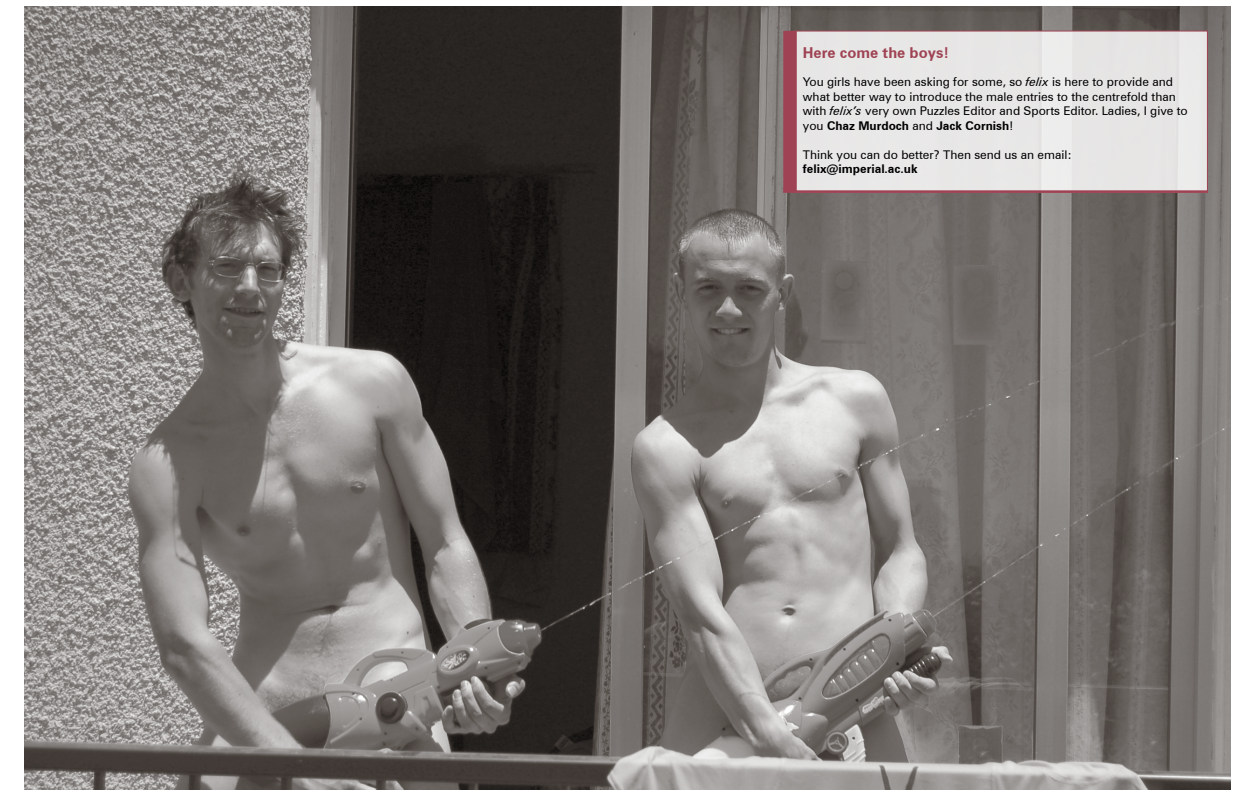
<style>
.page{position:relative;width:1255px;height:798px;background:#fff}
.page>*{position:absolute;margin:0;border:0;box-sizing:border-box;transform-origin:0 0}
.t1{font:700 15px "Zurich BT";color:#9f4354}
.t2{font:12px/14.4px "Zurich BT";color:#000}
.t3{font:700 12px "Zurich BT";color:#000}
.s1{font-style:italic}
.s2{font-weight:700}
</style>
<div class="page">
<img style="left:24px;top:6px;width:1206px;height:783px">
<div style="left:794px;top:31px;width:413px;height:161px;background:#e8e7e6"></div>
<div style="left:783px;top:31px;width:13px;height:161px;background:#9f4354"></div>
<hr style="left:783px;top:190px;width:424px;height:2px;background:#9f4354">
<p class="t1" style="left:802px;top:43px;width:148px">Here come the boys!</p>
<p class="t2" style="left:802px;top:75px;width:386px">You girls have been asking for some, so <span class="s1">felix</span> is here to provide and what better way to introduce the male entries to the centrefold than with <span class="s1">felix’s</span> very own Puzzles Editor and Sports Editor. Ladies, I give to you <span class="s2">Chaz Murdoch</span> and <span class="s2">Jack Cornish</span>!</p>
<p class="t2" style="left:802px;top:147px;width:270px">Think you can do better? Then send us an email:</p>
<p class="t3" style="left:802px;top:161px;width:116px">felix@imperial.ac.uk</p>
</div>
